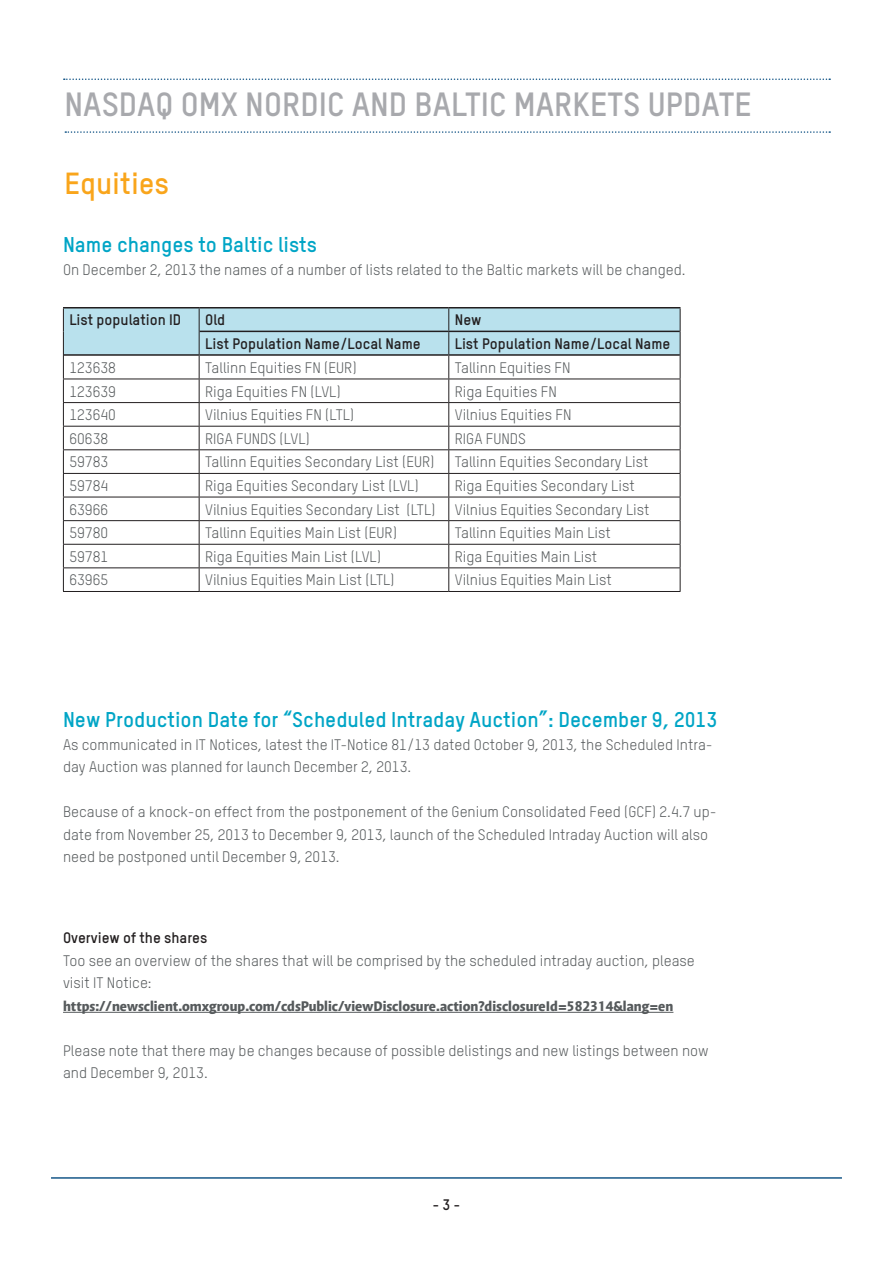
<style>
.page{position:relative;width:893px;height:1263px;background:#fff}
.page>*{position:absolute;margin:0;border:0;box-sizing:border-box;transform-origin:0 0}
.Top_Heading_1{font:700 33px "TSTAR";color:#a8a9ad}
.Header_1{font:700 30px "TSTARQ";color:#f9a51b}
.Header_2{font:700 21px "TSTAR";color:#00a5c6}
.Body_text_1{font:15px/22.5px "TSTAR";color:#565a5c}
.Body_text_1-2{font:700 15px "TSTAR";color:#231f20}
.Content_heading{font:700 15px "TSTAR";color:#231f20}
.s1{font-family:"Onsans";font-weight:700}
</style>
<div class="page">
<hr style="left:51px;top:1177px;width:791px;height:2px;background:#165788">
<svg style="left:64px;top:78px;width:766px;height:2px"></svg>
<svg style="left:65px;top:131px;width:765px;height:2px"></svg>
<hr style="left:63px;top:1012px;width:610px;height:1px;background:#565a5c">
<hr style="left:63px;top:307px;width:136px;height:1px;background:#231f20">
<hr style="left:199px;top:307px;width:250px;height:1px;background:#231f20">
<hr style="left:449px;top:307px;width:231px;height:1px;background:#231f20">
<svg style="left:63px;top:308px;width:618px;height:283px"></svg>
<hr style="left:63px;top:591px;width:136px;height:1px;background:#231f20">
<hr style="left:199px;top:591px;width:250px;height:1px;background:#231f20">
<hr style="left:449px;top:591px;width:231px;height:1px;background:#231f20">
<p class="Top_Heading_1" style="left:65px;top:83px;width:689px">NASDAQ OMX NORDIC AND BALTIC MARKETS UPDATE</p>
<p class="Header_1" style="left:65px;top:160px;width:106px">Equities</p>
<p class="Header_2" style="left:63px;top:231px;width:256px">Name changes to Baltic lists</p>
<p class="Body_text_1" style="left:63px;top:258px;width:624px">On December 2, 2013 the names of a number of lists related to the Baltic markets will be changed.</p>
<p class="Body_text_1-2" style="left:69px;top:311px;width:113px">List population ID</p>
<p class="Body_text_1-2" style="left:205px;top:311px;width:22px">Old</p>
<p class="Body_text_1-2" style="left:455px;top:311px;width:28px">New</p>
<p class="Body_text_1-2" style="left:205px;top:334px;width:217px">List Population Name/Local Name</p>
<p class="Body_text_1-2" style="left:455px;top:334px;width:217px">List Population Name/Local Name</p>
<p class="Body_text_1" style="left:69px;top:356px;width:48px">123638</p>
<p class="Body_text_1" style="left:205px;top:356px;width:153px">Tallinn Equities FN (EUR)</p>
<p class="Body_text_1" style="left:455px;top:356px;width:117px">Tallinn Equities FN</p>
<p class="Body_text_1" style="left:69px;top:380px;width:48px">123639</p>
<p class="Body_text_1" style="left:205px;top:380px;width:137px">Riga Equities FN (LVL)</p>
<p class="Body_text_1" style="left:455px;top:380px;width:103px">Riga Equities FN</p>
<p class="Body_text_1" style="left:69px;top:403px;width:48px">123640</p>
<p class="Body_text_1" style="left:205px;top:403px;width:151px">Vilnius Equities FN (LTL)</p>
<p class="Body_text_1" style="left:455px;top:403px;width:118px">Vilnius Equities FN</p>
<p class="Body_text_1" style="left:69px;top:427px;width:40px">60638</p>
<p class="Body_text_1" style="left:205px;top:427px;width:106px">RIGA FUNDS (LVL)</p>
<p class="Body_text_1" style="left:455px;top:427px;width:73px">RIGA FUNDS</p>
<p class="Body_text_1" style="left:69px;top:451px;width:40px">59783</p>
<p class="Body_text_1" style="left:205px;top:451px;width:231px">Tallinn Equities Secondary List (EUR)</p>
<p class="Body_text_1" style="left:455px;top:451px;width:195px">Tallinn Equities Secondary List</p>
<p class="Body_text_1" style="left:69px;top:474px;width:40px">59784</p>
<p class="Body_text_1" style="left:205px;top:474px;width:215px">Riga Equities Secondary List (LVL)</p>
<p class="Body_text_1" style="left:455px;top:474px;width:181px">Riga Equities Secondary List</p>
<p class="Body_text_1" style="left:69px;top:498px;width:40px">63966</p>
<p class="Body_text_1" style="left:205px;top:498px;width:232px">Vilnius Equities Secondary List (LTL)</p>
<p class="Body_text_1" style="left:455px;top:498px;width:196px">Vilnius Equities Secondary List</p>
<p class="Body_text_1" style="left:69px;top:521px;width:40px">59780</p>
<p class="Body_text_1" style="left:205px;top:521px;width:193px">Tallinn Equities Main List (EUR)</p>
<p class="Body_text_1" style="left:455px;top:521px;width:158px">Tallinn Equities Main List</p>
<p class="Body_text_1" style="left:69px;top:545px;width:40px">59781</p>
<p class="Body_text_1" style="left:205px;top:545px;width:177px">Riga Equities Main List (LVL)</p>
<p class="Body_text_1" style="left:455px;top:545px;width:144px">Riga Equities Main List</p>
<p class="Body_text_1" style="left:69px;top:569px;width:40px">63965</p>
<p class="Body_text_1" style="left:205px;top:569px;width:191px">Vilnius Equities Main List (LTL)</p>
<p class="Body_text_1" style="left:455px;top:569px;width:159px">Vilnius Equities Main List</p>
<p class="Header_2" style="left:63px;top:706px;width:656px">New Production Date for “Scheduled Intraday Auction”: December 9, 2013</p>
<p class="Body_text_1" style="left:63px;top:733px;width:651px">As communicated in IT Notices, latest the IT-Notice 81/13 dated October 9, 2013, the Scheduled Intra&shy;day Auction was planned for launch December 2, 2013.</p>
<p class="Body_text_1" style="left:63px;top:800px;width:655px">Because of a knock-on effect from the postponement of the Genium Consolidated Feed (GCF) 2.4.7 up&shy;date from November 25, 2013 to December 9, 2013, launch of the Scheduled Intraday Auction will also need be postponed until December 9, 2013.</p>
<p class="Body_text_1-2" style="left:63px;top:928px;width:146px">Overview of the shares</p>
<p class="Body_text_1" style="left:63px;top:949px;width:633px">Too see an overview of the shares that will be comprised by the scheduled intraday auction, please visit IT Notice: <span class="s1">https://newsclient.omxgroup.com/cdsPublic/viewDisclosure.action?disclosureId=582314&amp;lang=en</span></p>
<p class="Body_text_1" style="left:63px;top:1039px;width:647px">Please note that there may be changes because of possible delistings and new listings between now and December 9, 2013.</p>
<p class="Content_heading" style="left:432px;top:1195px;width:30px">- 3 -</p>
</div>
